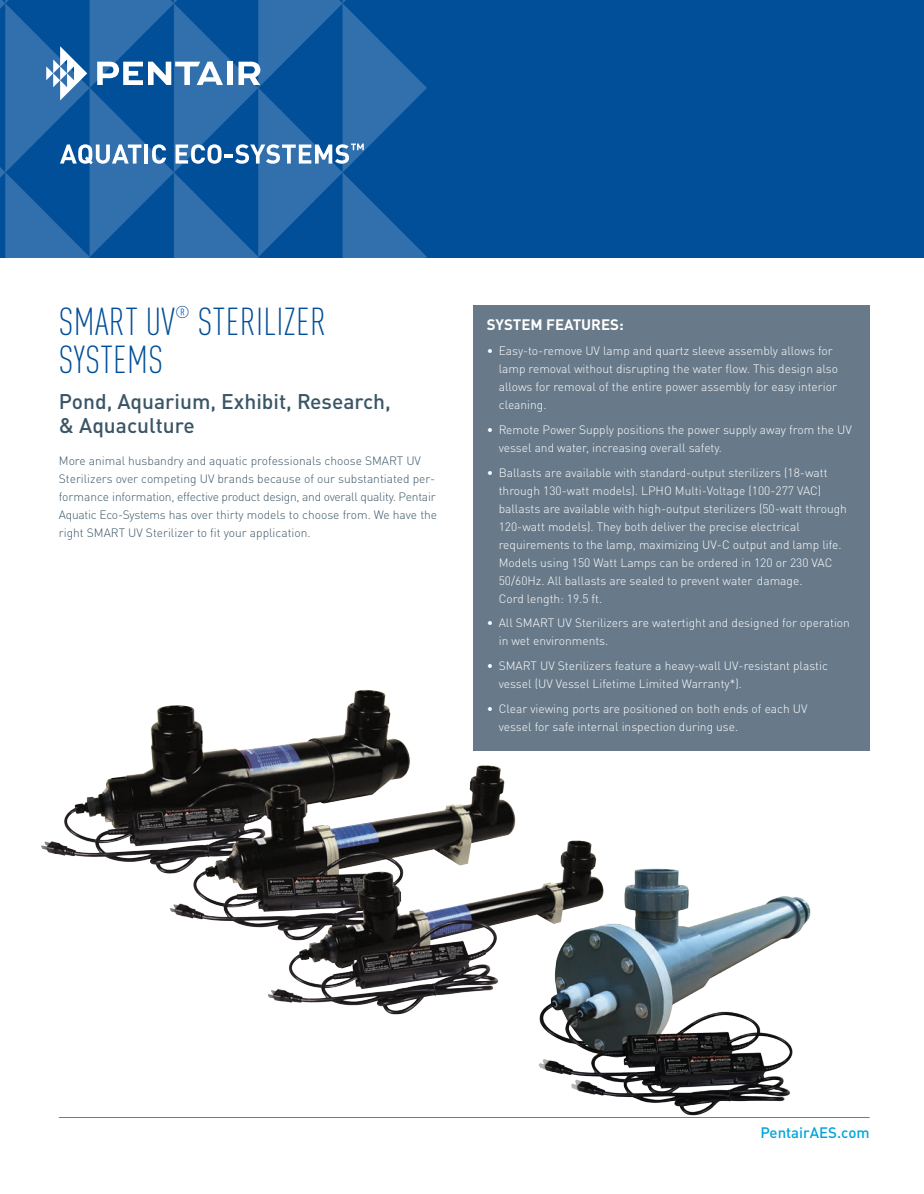
<style>
.page{position:relative;width:924px;height:1194px;background:#fff}
.page>*{position:absolute;margin:0;border:0;box-sizing:border-box;transform-origin:0 0}
.t1{font:300 condensed 38.4px "DIN Pro";letter-spacing:.01em;color:#014e99}
._3_Gray_Subhead{font:500 21px/24px "DIN Pro";color:#3b5566}
.t2{font:300 condensed 16.95px "DIN Pro";color:#014e99}
._5_Features_Copy{font:700 15px "DIN Pro";color:#fff}
._8_Product_Caption{font:500 15px "DIN Pro";color:#00a5da}
._5_Features_Copy-2{font:300 12px/18px "DIN Pro";color:#fff}
._4_Body_Copy{font:300 12px/18px "DIN Pro";color:#3b5566}
</style>
<div class="page">
<hr style="left:59px;top:1117px;width:810px;height:1px;background:#00a5da">
<div style="left:473px;top:305px;width:396px;height:445px;background:#687a8a"></div>
<img style="left:538px;top:868px;width:273px;height:248px">
<img style="left:41px;top:690px;width:586px;height:337px">
<img style="left:0;top:0;width:923px;height:258px">
<svg style="left:60px;top:144px;width:81px;height:20px"></svg>
<hr style="left:144px;top:144px;width:4px;height:20px;background:#fff">
<svg style="left:152px;top:144px;width:14px;height:20px"></svg>
<svg style="left:175px;top:144px;width:188px;height:20px"></svg>
<svg style="left:46px;top:46px;width:41px;height:54px"></svg>
<svg style="left:97px;top:62px;width:126px;height:23px"></svg>
<div style="left:227px;top:62px;width:5px;height:23px;background:#fff"></div>
<svg style="left:238px;top:62px;width:22px;height:23px"></svg>
<svg style="left:0;top:0;width:6px;height:5px"></svg>
<p class="t1" style="left:59px;top:294px;width:117px">SMART UV</p>
<p class="t2" style="left:175px;top:300px;width:16px">®</p>
<p class="t1" style="left:198px;top:294px;width:130px">STERILIZER</p>
<p class="t1" style="left:59px;top:333px;width:106px">SYSTEMS</p>
<p class="_3_Gray_Subhead" style="left:59px;top:387px;width:333px">Pond, Aquarium, Exhibit, Research, &amp; Aquaculture</p>
<p class="_4_Body_Copy" style="left:59px;top:450px;width:380px">More animal husbandry and aquatic professionals choose SMART UV Sterilizers over competing UV brands because of our substantiated per&shy;formance information, effective product design, and overall quality. Pentair Aquatic Eco-Systems has over thirty models to choose from. We have the right SMART UV Sterilizer to fit your application.</p>
<p class="_5_Features_Copy" style="left:486px;top:312px;width:138px">SYSTEM FEATURES:</p>
<p class="_5_Features_Copy-2" style="left:498px;top:341px;width:341px;text-indent:-12px">• Easy-to-remove UV lamp and quartz sleeve assembly allows for lamp removal without disrupting the water flow. This design also allows for removal of the entire power assembly for easy interior cleaning.</p>
<p class="_5_Features_Copy-2" style="left:498px;top:419px;width:354px;text-indent:-12px">• Remote Power Supply positions the power supply away from the UV vessel and water, increasing overall safety.</p>
<p class="_5_Features_Copy-2" style="left:498px;top:462px;width:349px;text-indent:-12px">• Ballasts are available with standard-output sterilizers (18-watt through 130-watt models). LPHO Multi-Voltage (100-277 VAC) ballasts are available with high-output sterilizers (50-watt through 120-watt models). They both deliver the precise electrical requirements to the lamp, maximizing UV-C output and lamp life.<br>Models using 150 Watt Lamps can be ordered in 120 or 230 VAC 50/60Hz. All ballasts are sealed to prevent water damage.<br>Cord length: 19.5 ft.</p>
<p class="_5_Features_Copy-2" style="left:498px;top:613px;width:352px;text-indent:-12px">• All SMART UV Sterilizers are watertight and designed for operation in wet environments.</p>
<p class="_5_Features_Copy-2" style="left:498px;top:656px;width:330px;text-indent:-12px">• SMART UV Sterilizers feature a heavy-wall UV-resistant plastic vessel (UV Vessel Lifetime Limited Warranty*).</p>
<p class="_5_Features_Copy-2" style="left:498px;top:698px;width:310px;text-indent:-12px">• Clear viewing ports are positioned on both ends of each UV vessel for safe internal inspection during use.</p>
<p class="_8_Product_Caption" style="left:760px;top:1120px;width:111px">PentairAES.com</p>
</div>
